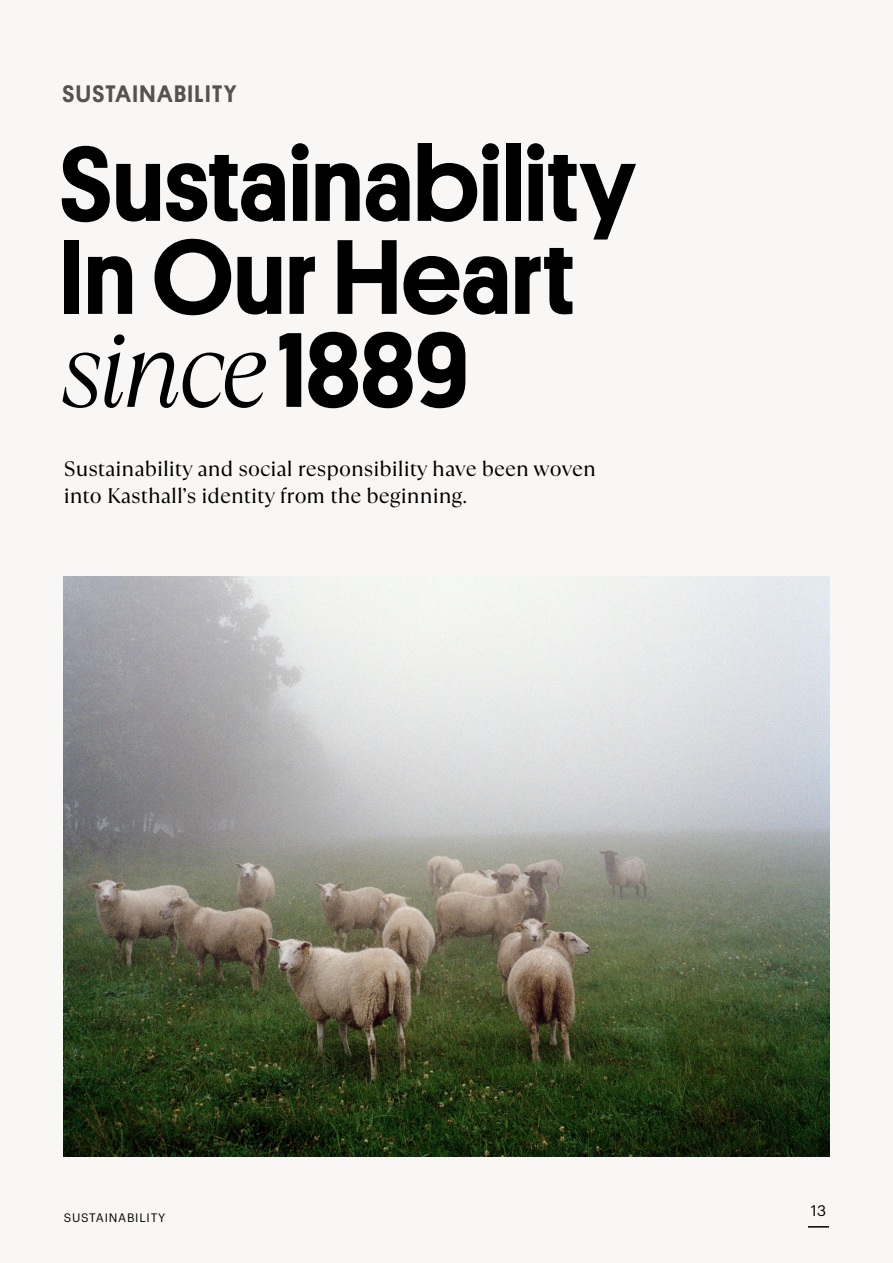
<style>
.page{position:relative;width:893px;height:1263px;background:#f9f7f5}
.page>*{position:absolute;margin:0;border:0;box-sizing:border-box;transform-origin:0 0}
.t1{font:500 106.5px/93px "Platform";color:#000}
.t2{font:italic 300 106.5px "TT Ramillas";letter-spacing:-.06em;color:#000}
.t3{font:500 24px "Platform";letter-spacing:.06em;color:#545352}
.t4{font:21px/27.6px "TT Ramillas";color:#000}
.t5{font:15px "Graphik";color:#000}
.t6{font:12px "Graphik";letter-spacing:.065em;color:#000}
.s1{font-family:"Platform";font-weight:500;font-style:normal}
</style>
<div class="page">
<svg style="left:808px;top:1226px;width:21px;height:1px"></svg>
<img style="left:64px;top:576px;width:765px;height:581px">
<p class="t3" style="left:63px;top:76px;width:175px">SUSTAINABILITY</p>
<h1 class="t1" style="left:59px;top:131px;width:578px">Sustainability<br>In Our Heart</h1>
<h1 class="t2" style="left:59px;top:309px;width:412px">since <span class="s1">1889</span></h1>
<p class="t4" style="left:64px;top:455px;width:534px">Sustainability and social responsibility have been woven into Kasthall’s identity from the beginning.</p>
<p class="t6" style="left:64px;top:1209px;width:103px">SUSTAINABILITY</p>
<p class="t5" style="left:811px;top:1199px;width:17px">13</p>
</div>
